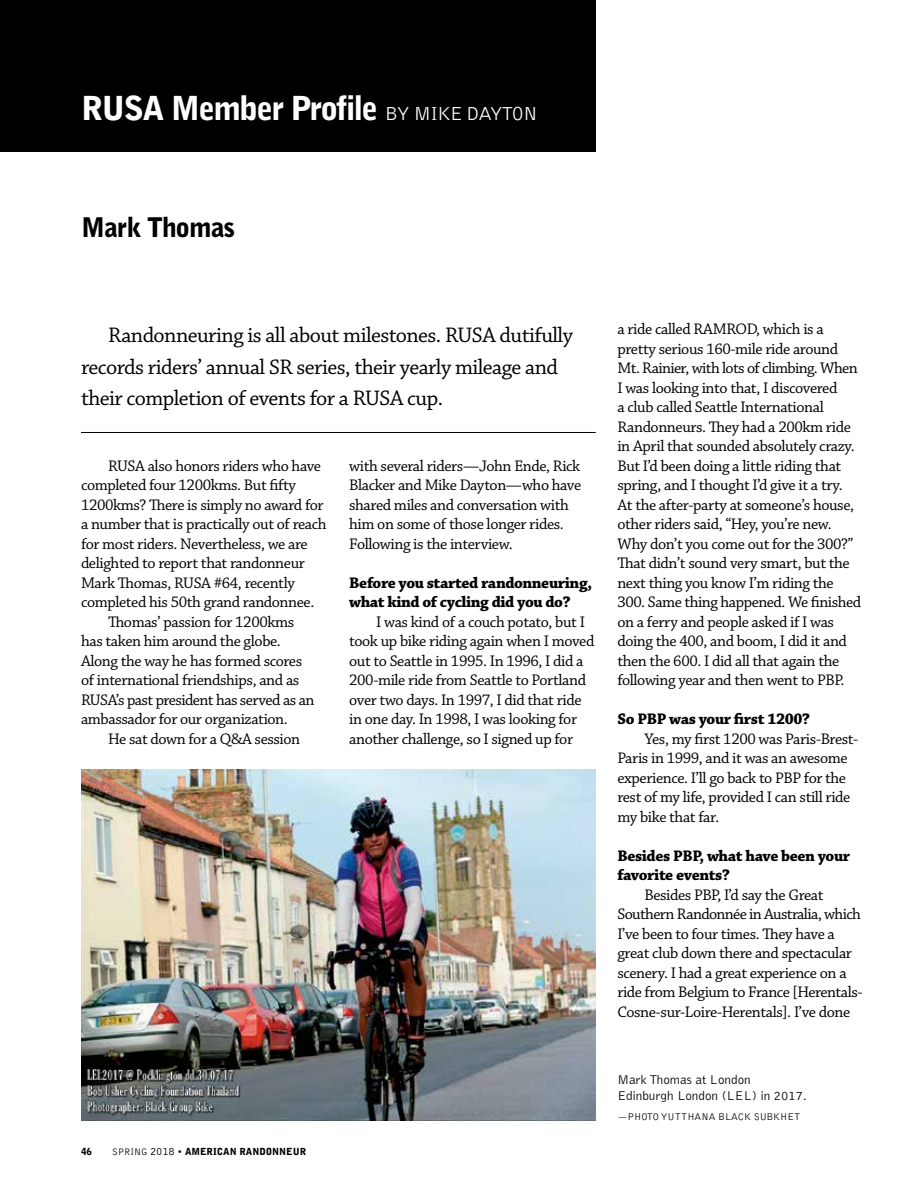
<style>
.page{position:relative;width:918px;height:1188px;background:#fff}
.page>*{position:absolute;margin:0;border:0;box-sizing:border-box;transform-origin:0 0}
.t1{font:900 33px "Bell Gothic BT";letter-spacing:-.045em;color:#fff}
.t2{font:900 27px "Bell Gothic BT";letter-spacing:-.03em;color:#000}
.t3{font:22.2px/31.5px "Chaparral Pro";letter-spacing:-.025em;color:#000}
.t4{font:16.2px/19.5px "Chaparral Pro";letter-spacing:-.025em;color:#000}
.t5{font:700 16.2px/19.5px "Chaparral Pro";letter-spacing:-.025em;color:#000}
.t6{font:300 13.2px/16.5px "Bell Gothic";color:#000}
.t7{font:300 10.2px "Bell Gothic";color:#000}
.t8{font:900 9.75px "Bell Gothic BT";letter-spacing:-.005em;color:#000}
.s1{font-weight:400;font-size:19.5px}
.s2{font-weight:400}
.s3{font-weight:400;font-size:11.25px}
.s4{font-family:"Bell Gothic";font-weight:300}
</style>
<div class="page">
<div style="left:0;top:0;width:596px;height:151px;background:#000"></div>
<img style="left:81px;top:770px;width:515px;height:350px">
<hr style="left:81px;top:432px;width:515px;height:1px;background:#000">
<h1 class="t1" style="left:81px;top:87px;width:458px">RUSA Member Profile <span class="s1">BY MIKE DAYTON</span></h1>
<h2 class="t2" style="left:81px;top:210px;width:155px">Mark Thomas</h2>
<h3 class="t3" style="left:81px;top:320px;width:493px;text-indent:27px">Randonneuring is all about milestones. RUSA dutifully records riders’ annual SR series, their yearly mileage and their completion of events for a RUSA cup.</h3>
<p class="t4" style="left:108px;top:457px;width:215px">RUSA also honors riders who have</p>
<p class="t4" style="left:81px;top:476px;width:217px">completed four 1200kms. But fifty</p>
<p class="t4" style="left:81px;top:496px;width:244px">1200kms? There is simply no award for</p>
<p class="t4" style="left:81px;top:515px;width:247px">a number that is practically out of reach</p>
<p class="t4" style="left:81px;top:535px;width:228px">for most riders. Nevertheless, we are</p>
<p class="t4" style="left:81px;top:554px;width:225px">delighted to report that randonneur</p>
<p class="t4" style="left:81px;top:574px;width:215px">Mark Thomas, RUSA #64, recently</p>
<p class="t4" style="left:81px;top:593px;width:235px">completed his 50th grand randonnee.</p>
<p class="t4" style="left:108px;top:613px;width:188px">Thomas’ passion for 1200kms</p>
<p class="t4" style="left:81px;top:632px;width:201px">has taken him around the globe.</p>
<p class="t4" style="left:81px;top:652px;width:223px">Along the way he has formed scores</p>
<p class="t4" style="left:81px;top:671px;width:220px">of international friendships, and as</p>
<p class="t4" style="left:81px;top:691px;width:235px">RUSA’s past president has served as an</p>
<p class="t4" style="left:81px;top:710px;width:208px">ambassador for our organization.</p>
<p class="t4" style="left:108px;top:730px;width:194px">He sat down for a Q&amp;A session</p>
<p class="t4" style="left:349px;top:457px;width:234px">with several riders—John Ende, Rick Blacker and Mike Dayton—who have shared miles and conversation with him on some of those longer rides.<br>Following is the interview.</p>
<p class="t5" style="left:349px;top:574px;width:245px">Before you started randonneuring, what kind of cycling did you do?</p>
<p class="t4" style="left:349px;top:613px;width:247px;text-indent:27px">I was kind of a couch potato, but I took up bike riding again when I moved out to Seattle in 1995. In 1996, I did a 200-mile ride from Seattle to Portland over two days. In 1997, I did that ride in one day. In 1998, I was looking for another challenge, so I signed up for</p>
<p class="t8" style="left:81px;top:1145px;width:227px">46 <span class="s2">SPRING</span> <span class="s3">2018</span> <span class="s4">•</span> AMERICAN RANDONNEUR</p>
<p class="t4" style="left:617px;top:320px;width:245px">a ride called RAMROD, which is a pretty serious 160-mile ride around Mt. Rainier, with lots of climbing. When I was looking into that, I discovered<br>a club called Seattle International Randonneurs. They had a 200km ride in April that sounded absolutely crazy.<br>But I’d been doing a little riding that spring, and I thought I’d give it a try.<br>At the after-party at someone’s house, other riders said, “Hey, you’re new.<br>Why don’t you come out for the 300?” That didn’t sound very smart, but the next thing you know I’m riding the 300. Same thing happened. We finished on a ferry and people asked if I was doing the 400, and boom, I did it and then the 600. I did all that again the following year and then went to PBP.</p>
<p class="t5" style="left:617px;top:710px;width:194px">So PBP was your first 1200?</p>
<p class="t4" style="left:617px;top:730px;width:242px;text-indent:27px">Yes, my first 1200 was Paris-Brest-<br>Paris in 1999, and it was an awesome experience. I’ll go back to PBP for the rest of my life, provided I can still ride my bike that far.</p>
<p class="t5" style="left:617px;top:847px;width:234px">Besides PBP, what have been your favorite events?</p>
<p class="t4" style="left:617px;top:886px;width:247px;text-indent:27px">Besides PBP, I’d say the Great Southern Randonnée in Australia, which I’ve been to four times. They have a great club down there and spectacular scenery. I had a great experience on a ride from Belgium to France [Herentals-Cosne-sur-Loire-Herentals]. I’ve done</p>
<p class="t6" style="left:617px;top:1072px;width:191px">Mark Thomas at London<br>Edinburgh London (LEL) in 2017.</p>
<p class="t7" style="left:617px;top:1111px;width:184px">—PHOTO YUTTHANA BLACK SUBKHET</p>
</div>
